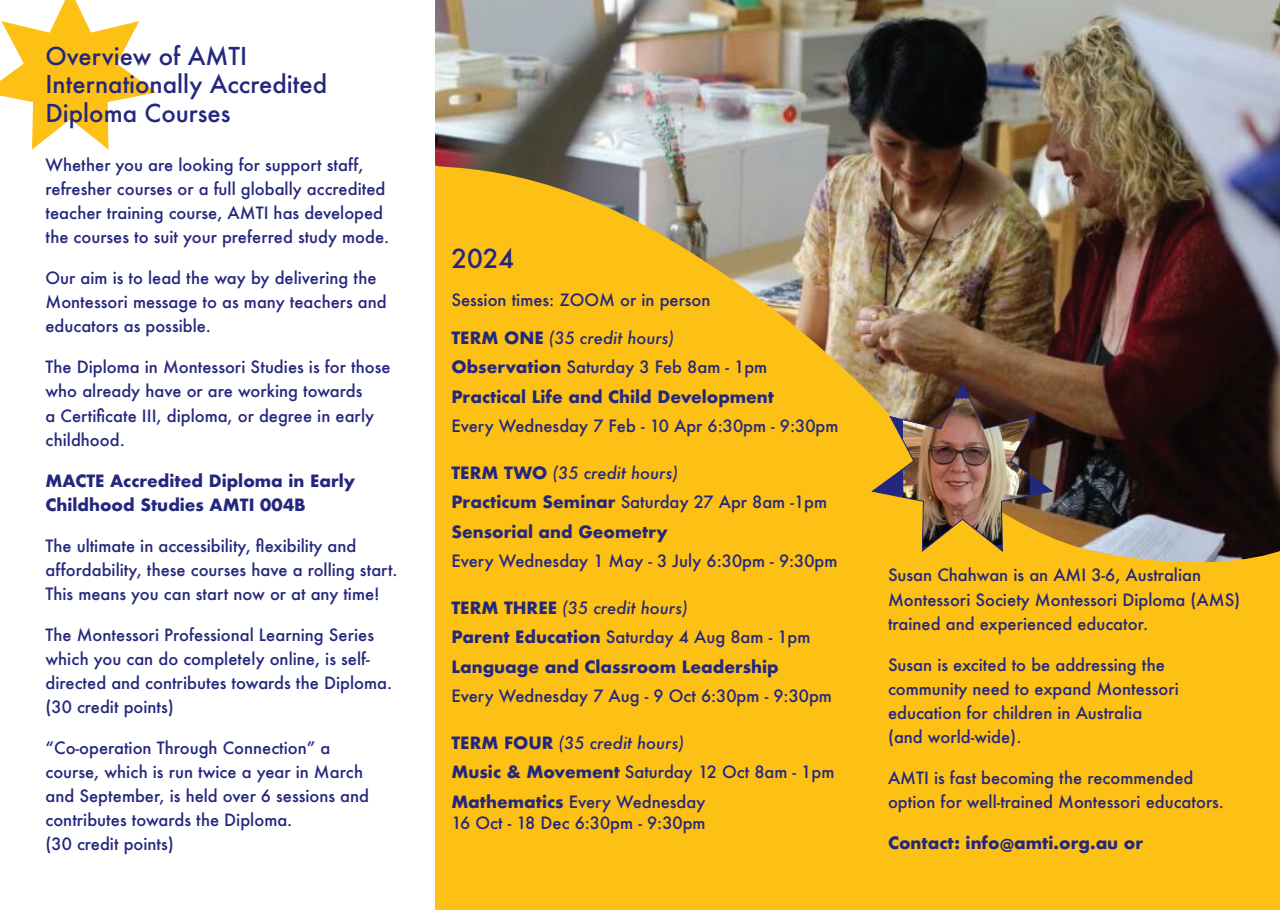
<style>
.page{position:relative;width:1280px;height:910px;background:#fff}
.page>*{position:absolute;margin:0;border:0;box-sizing:border-box;transform-origin:0 0}
.t1{font:500 25.5px "Futura";color:#24277e}
.t2{font:500 24px/28.8px "Futura";color:#24277e}
.t3{font:500 16.5px/24px "Futura";color:#24277e}
.t4{font:700 16.5px/29.5px "Futura";color:#24277e}
.s1{font-weight:500;font-style:italic}
.s2{font-weight:500}
.s3{font-weight:700}
.s4{font-style:italic}
</style>
<div class="page">
<div style="left:435px;top:0;width:845px;height:910px;background:#fdc014"></div>
<svg style="left:0;top:0;width:156px;height:150px"></svg>
<img style="left:435px;top:0;width:845px;height:563px">
<img style="left:871px;top:383px;width:183px;height:169px">
<h2 class="t2" style="left:45px;top:41px;width:283px">Overview of AMTI<br>Internationally Accredited<br>Diploma Courses</h2>
<p class="t3" style="left:45px;top:153px;width:345px">Whether you are looking for support staff, refresher courses or a full globally accredited teacher training course, AMTI has developed the courses to suit your preferred study mode.</p>
<p class="t3" style="left:45px;top:266px;width:343px">Our aim is to lead the way by delivering the<br>Montessori message to as many teachers and educators as possible.</p>
<p class="t3" style="left:45px;top:355px;width:347px">The Diploma in Montessori Studies is for those who already have or are working towards<br>a Certificate III, diploma, or degree in early childhood.</p>
<p class="t4" style="left:45px;top:468px;width:311px;line-height:24px">MACTE Accredited Diploma in Early<br>Childhood Studies AMTI 004B</p>
<p class="t3" style="left:45px;top:533px;width:354px">The ultimate in accessibility, flexibility and affordability, these courses have a rolling start.<br>This means you can start now or at any time!</p>
<p class="t3" style="left:45px;top:622px;width:348px">The Montessori Professional Learning Series which you can do completely online, is self&shy;directed and contributes towards the Diploma. (30 credit points)</p>
<p class="t3" style="left:45px;top:735px;width:325px">“Co-operation Through Connection” a course, which is run twice a year in March and September, is held over 6 sessions and contributes towards the Diploma.<br>(30 credit points)</p>
<h1 class="t1" style="left:451px;top:241px;width:64px">2024</h1>
<p class="t3" style="left:451px;top:287px;width:261px">Session times: ZOOM or in person</p>
<p class="t4" style="left:451px;top:323px;width:324px">TERM ONE <span class="s1">(35 credit hours)<br></span>Observation <span class="s2">Saturday 3 Feb 8am - 1pm<br></span>Practical Life and Child Development</p>
<p class="t3" style="left:451px;top:414px;width:389px">Every Wednesday 7 Feb - 10 Apr 6:30pm - 9:30pm</p>
<p class="t4" style="left:451px;top:458px;width:377px">TERM TWO <span class="s1">(35 credit hours)<br></span>Practicum Seminar <span class="s2">Saturday 27 Apr 8am -1pm<br></span>Sensorial and Geometry</p>
<p class="t3" style="left:451px;top:549px;width:388px">Every Wednesday 1 May - 3 July 6:30pm - 9:30pm</p>
<p class="t4" style="left:451px;top:593px;width:360px">TERM THREE <span class="s1">(35 credit hours)<br></span>Parent Education <span class="s2">Saturday 4 Aug 8am - 1pm<br></span>Language and Classroom Leadership</p>
<p class="t3" style="left:451px;top:684px;width:382px">Every Wednesday 7 Aug - 9 Oct 6:30pm - 9:30pm</p>
<p class="t3" style="left:451px;top:727px;width:384px;line-height:29.5px"><span class="s3">TERM FOUR</span> <span class="s4">(35 credit hours)<br></span><span class="s3">Music &amp; Movement</span> Saturday 12 Oct 8am - 1pm<br><span class="s3">Mathematics</span> Every Wednesday</p>
<p class="t3" style="left:451px;top:810px;width:256px">16 Oct - 18 Dec 6:30pm - 9:30pm</p>
<p class="t3" style="left:888px;top:563px;width:354px">Susan Chahwan is an AMI 3-6, Australian<br>Montessori Society Montessori Diploma (AMS) trained and experienced educator.</p>
<p class="t3" style="left:888px;top:652px;width:292px">Susan is excited to be addressing the community need to expand Montessori education for children in Australia (and world-wide).</p>
<p class="t3" style="left:888px;top:765px;width:337px">AMTI is fast becoming the recommended option for well-trained Montessori educators.</p>
<p class="t4" style="left:888px;top:827px;width:257px">Contact: info@amti.org.au or</p>
</div>
